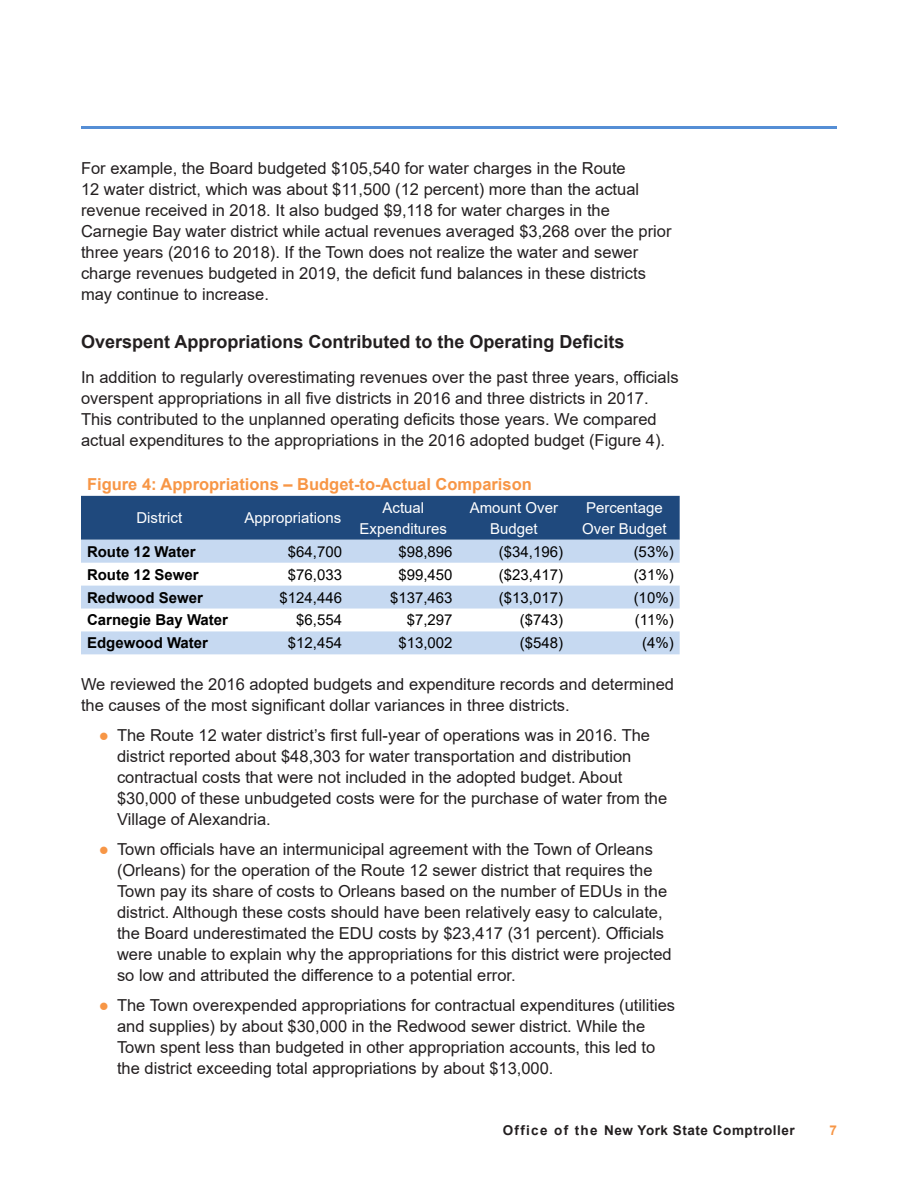
<style>
.page{position:relative;width:918px;height:1188px;background:#fff}
.page>*{position:absolute;margin:0;border:0;box-sizing:border-box;transform-origin:0 0}
.Small_Subhead{font:700 18px "Arial";color:#231f20}
.Body_Text{font:16.5px/21px "Arial";color:#231f20}
._7_Figures{font:700 16.5px "Arial";color:#f79646}
._7_Figures-2{font:15px "Arial";color:#000}
._7_Figures-3{font:15px/21px "Arial";color:#fff;text-align:center}
._7_Figures-4{font:700 15px "Arial";color:#000}
.t1{font:700 13.5px "Arial";letter-spacing:.04em;color:#231f20}
.t2{font:700 13.5px "Arial";color:#f79646}
.s1{color:#f79646}
</style>
<div class="page">
<hr style="left:81px;top:126px;width:756px;height:3px;background:#558ed5">
<div style="left:81px;top:496px;width:599px;height:44px;background:#1f497d"></div>
<svg style="left:81px;top:540px;width:599px;height:114px;fill:#c6d9f1"></svg>
<p class="Body_Text" style="left:81px;top:158px;width:592px">For example, the Board budgeted $105,540 for water charges in the Route<br>12 water district, which was about $11,500 (12 percent) more than the actual revenue received in 2018. It also budged $9,118 for water charges in the Carnegie Bay water district while actual revenues averaged $3,268 over the prior three years (2016 to 2018). If the Town does not realize the water and sewer charge revenues budgeted in 2019, the deficit fund balances in these districts may continue to increase.</p>
<p class="Small_Subhead" style="left:81px;top:329px;width:545px">Overspent Appropriations Contributed to the Operating Deficits</p>
<p class="Body_Text" style="left:81px;top:366px;width:599px">In addition to regularly overestimating revenues over the past three years, officials overspent appropriations in all five districts in 2016 and three districts in 2017.<br>This contributed to the unplanned operating deficits those years. We compared actual expenditures to the appropriations in the 2016 adopted budget (Figure 4).</p>
<p class="_7_Figures" style="left:87px;top:472px;width:446px">Figure 4: Appropriations – Budget-to-Actual Comparison</p>
<p class="_7_Figures-3" style="left:136px;top:507px;width:47px">District</p>
<p class="_7_Figures-3" style="left:244px;top:507px;width:98px">Appropriations</p>
<p class="_7_Figures-3" style="left:360px;top:497px;width:89px">Actual<br>Expenditures</p>
<p class="_7_Figures-3" style="left:470px;top:497px;width:90px">Amount Over<br>Budget</p>
<p class="_7_Figures-3" style="left:582px;top:497px;width:86px;text-align:left">Percentage<br>Over Budget</p>
<p class="_7_Figures-4" style="left:87px;top:541px;width:110px">Route 12 Water</p>
<p class="_7_Figures-2" style="left:288px;top:541px;width:56px">$64,700</p>
<p class="_7_Figures-2" style="left:398px;top:541px;width:56px">$98,896</p>
<p class="_7_Figures-2" style="left:499px;top:541px;width:66px">($34,196)</p>
<p class="_7_Figures-2" style="left:634px;top:541px;width:42px">(53%)</p>
<p class="_7_Figures-4" style="left:87px;top:564px;width:113px">Route 12 Sewer</p>
<p class="_7_Figures-2" style="left:288px;top:564px;width:56px">$76,033</p>
<p class="_7_Figures-2" style="left:398px;top:564px;width:56px">$99,450</p>
<p class="_7_Figures-2" style="left:499px;top:564px;width:66px">($23,417)</p>
<p class="_7_Figures-2" style="left:634px;top:564px;width:42px">(31%)</p>
<p class="_7_Figures-4" style="left:87px;top:587px;width:117px">Redwood Sewer</p>
<p class="_7_Figures-2" style="left:280px;top:587px;width:64px">$124,446</p>
<p class="_7_Figures-2" style="left:390px;top:587px;width:64px">$137,463</p>
<p class="_7_Figures-2" style="left:499px;top:587px;width:66px">($13,017)</p>
<p class="_7_Figures-2" style="left:634px;top:587px;width:42px">(10%)</p>
<p class="_7_Figures-4" style="left:87px;top:610px;width:143px">Carnegie Bay Water</p>
<p class="_7_Figures-2" style="left:296px;top:610px;width:47px">$6,554</p>
<p class="_7_Figures-2" style="left:407px;top:610px;width:47px">$7,297</p>
<p class="_7_Figures-2" style="left:520px;top:610px;width:45px">($743)</p>
<p class="_7_Figures-2" style="left:635px;top:610px;width:40px">(11%)</p>
<p class="_7_Figures-4" style="left:87px;top:633px;width:123px">Edgewood Water</p>
<p class="_7_Figures-2" style="left:288px;top:633px;width:56px">$12,454</p>
<p class="_7_Figures-2" style="left:398px;top:633px;width:56px">$13,002</p>
<p class="_7_Figures-2" style="left:520px;top:633px;width:45px">($548)</p>
<p class="_7_Figures-2" style="left:642px;top:633px;width:33px">(4%)</p>
<p class="Body_Text" style="left:81px;top:674px;width:595px">We reviewed the 2016 adopted budgets and expenditure records and determined the causes of the most significant dollar variances in three districts.</p>
<p class="Body_Text" style="left:117px;top:725px;width:552px;text-indent:-18px"><span class="s1">●</span> The Route 12 water district’s first full-year of operations was in 2016. The district reported about $48,303 for water transportation and distribution contractual costs that were not included in the adopted budget. About $30,000 of these unbudgeted costs were for the purchase of water from the Village of Alexandria.</p>
<p class="Body_Text" style="left:117px;top:839px;width:556px;text-indent:-18px"><span class="s1">●</span> Town officials have an intermunicipal agreement with the Town of Orleans (Orleans) for the operation of the Route 12 sewer district that requires the Town pay its share of costs to Orleans based on the number of EDUs in the district. Although these costs should have been relatively easy to calculate, the Board underestimated the EDU costs by $23,417 (31 percent). Officials were unable to explain why the appropriations for this district were projected so low and attributed the difference to a potential error.</p>
<p class="Body_Text" style="left:117px;top:995px;width:560px;text-indent:-18px"><span class="s1">●</span> The Town overexpended appropriations for contractual expenditures (utilities and supplies) by about $30,000 in the Redwood sewer district. While the Town spent less than budgeted in other appropriation accounts, this led to the district exceeding total appropriations by about $13,000.</p>
<p class="t1" style="left:503px;top:1121px;width:294px">Office of the New York State Comptroller</p>
<p class="t2" style="left:829px;top:1121px;width:9px">7</p>
</div>
